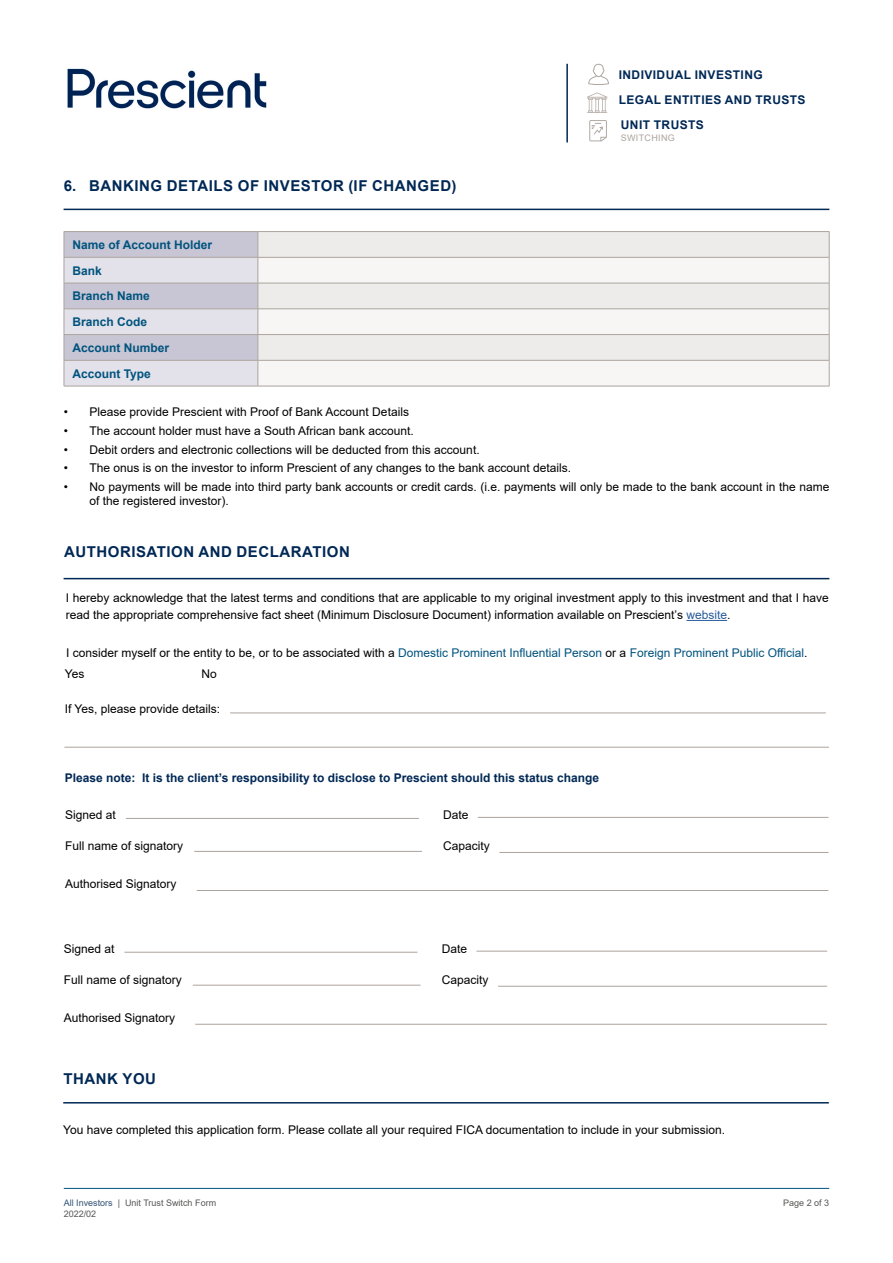
<style>
.page{position:relative;width:893px;height:1263px;background:#fff}
.page>*{position:absolute;margin:0;border:0;box-sizing:border-box;transform-origin:0 0}
.t1{font:700 15px "Arial";letter-spacing:.035em;color:#002855}
.t2{font:12px/14.4px "Arial";color:#000}
.t3{font:12px/21.6px "Arial";color:#00537e}
.t4{font:700 12px "Arial";color:#002855}
.t5{font:700 12px/25.8px "Arial";color:#00537e}
.t6{font:700 12px "Arial";letter-spacing:.035em;color:#002855}
.t7{font:9px "Arial";color:#575756}
.t8{font:9px "Arial";letter-spacing:.035em;color:#aca39c}
.s1{color:#275b9b}
.s2{color:#000}
.s3{color:#335377}
</style>
<div class="page">
<hr style="left:64px;top:1188px;width:765px;height:1px;background:#00537e">
<svg style="left:588px;top:64px;width:21px;height:21px"></svg>
<svg style="left:589px;top:120px;width:18px;height:21px"></svg>
<hr style="left:566px;top:64px;width:2px;height:78px;background:#002855">
<svg style="left:587px;top:92px;width:20px;height:21px"></svg>
<img style="left:67px;top:68px;width:200px;height:41px">
<hr style="left:64px;top:209px;width:765px;height:1px;background:#002855">
<div style="left:259px;top:232px;width:570px;height:25px;background:#eeeceb"></div>
<svg style="left:259px;top:258px;width:570px;height:128px;fill:#f7f6f5"></svg>
<hr style="left:64px;top:231px;width:194px;height:1px;background:#aca39c">
<hr style="left:258px;top:231px;width:571px;height:1px;background:#aca39c">
<hr style="left:258px;top:257px;width:571px;height:1px;background:#aca39c">
<hr style="left:258px;top:283px;width:571px;height:1px;background:#aca39c">
<hr style="left:64px;top:386px;width:194px;height:1px;background:#aca39c">
<hr style="left:258px;top:309px;width:571px;height:1px;background:#aca39c">
<hr style="left:258px;top:334px;width:571px;height:1px;background:#aca39c">
<svg style="left:64px;top:232px;width:195px;height:154px"></svg>
<hr style="left:258px;top:360px;width:571px;height:1px;background:#aca39c">
<svg style="left:829px;top:232px;width:1px;height:154px"></svg>
<hr style="left:258px;top:386px;width:571px;height:1px;background:#aca39c">
<hr style="left:686px;top:620px;width:41px;height:1px;background:#275b9b">
<hr style="left:64px;top:578px;width:765px;height:1px;background:#002855">
<hr style="left:64px;top:747px;width:765px;height:1px;background:#aca39c">
<hr style="left:63px;top:1102px;width:766px;height:1px;background:#002855">
<hr style="left:230px;top:713px;width:596px;height:1px;background:#aca39c">
<hr style="left:197px;top:890px;width:631px;height:1px;background:#aca39c">
<hr style="left:126px;top:818px;width:293px;height:1px;background:#aca39c">
<hr style="left:194px;top:851px;width:228px;height:1px;background:#aca39c">
<hr style="left:499px;top:852px;width:329px;height:1px;background:#aca39c">
<hr style="left:478px;top:817px;width:350px;height:1px;background:#aca39c">
<hr style="left:195px;top:1024px;width:632px;height:1px;background:#aca39c">
<hr style="left:124px;top:952px;width:293px;height:1px;background:#aca39c">
<hr style="left:193px;top:985px;width:228px;height:1px;background:#aca39c">
<hr style="left:498px;top:986px;width:329px;height:1px;background:#aca39c">
<hr style="left:476px;top:951px;width:351px;height:1px;background:#aca39c">
<p class="t6" style="left:619px;top:66px;width:146px">INDIVIDUAL INVESTING</p>
<p class="t6" style="left:619px;top:91px;width:188px">LEGAL ENTITIES AND TRUSTS</p>
<p class="t1" style="left:64px;top:176px;width:394px">6. BANKING DETAILS OF INVESTOR (IF CHANGED)</p>
<p class="t6" style="left:621px;top:116px;width:85px">UNIT TRUSTS</p>
<p class="t8" style="left:621px;top:132px;width:56px">SWITCHING</p>
<p class="t5" style="left:72px;top:232px;width:141px">Name of Account Holder<br>Bank<br>Branch Name<br>Branch Code<br>Account Number<br>Account Type</p>
<p class="t2" style="left:64px;top:405px;width:347px">• Please provide Prescient with Proof of Bank Account Details</p>
<p class="t2" style="left:64px;top:423px;width:351px">• The account holder must have a South African bank account.</p>
<p class="t2" style="left:64px;top:442px;width:417px">• Debit orders and electronic collections will be deducted from this account.</p>
<p class="t2" style="left:64px;top:461px;width:509px">• The onus is on the investor to inform Prescient of any changes to the bank account details.</p>
<p class="t2" style="left:89px;top:479px;width:741px;text-indent:-26px">• No payments will be made into third party bank accounts or credit cards. (i.e. payments will only be made to the bank account in the name of the registered investor).</p>
<p class="t1" style="left:64px;top:541px;width:287px">AUTHORISATION AND DECLARATION</p>
<p class="t2" style="left:66px;top:589px;width:765px;line-height:17.4px">I hereby acknowledge that the latest terms and conditions that are applicable to my original investment apply to this investment and that I have read the appropriate comprehensive fact sheet (Minimum Disclosure Document) information available on Prescient’s <span class="s1">website</span>.</p>
<p class="t3" style="left:65px;top:642px;width:744px"><span class="s2">I consider myself or the entity to be, or to be associated with a</span> Domestic Prominent Influential Person <span class="s2">or a</span> Foreign Prominent Public Official<span class="s2">.<br>Yes</span></p>
<p class="t2" style="left:201px;top:667px;width:17px">No</p>
<p class="t2" style="left:65px;top:701px;width:157px">If Yes, please provide details:</p>
<p class="t4" style="left:65px;top:769px;width:536px">Please note: It is the client’s responsibility to disclose to Prescient should this status change</p>
<p class="t2" style="left:65px;top:807px;width:52px">Signed at</p>
<p class="t2" style="left:443px;top:807px;width:27px">Date</p>
<p class="t2" style="left:65px;top:839px;width:120px">Full name of signatory</p>
<p class="t2" style="left:443px;top:839px;width:48px">Capacity</p>
<p class="t2" style="left:65px;top:877px;width:113px">Authorised Signatory</p>
<p class="t2" style="left:64px;top:941px;width:52px">Signed at</p>
<p class="t2" style="left:442px;top:941px;width:27px">Date</p>
<p class="t2" style="left:64px;top:972px;width:120px">Full name of signatory</p>
<p class="t2" style="left:442px;top:972px;width:48px">Capacity</p>
<p class="t2" style="left:64px;top:1010px;width:113px">Authorised Signatory</p>
<p class="t1" style="left:63px;top:1069px;width:94px">THANK YOU</p>
<p class="t2" style="left:63px;top:1122px;width:663px">You have completed this application form. Please collate all your required FICA documentation to include in your submission.</p>
<p class="t7" style="left:64px;top:1196px;width:154px"><span class="s3">All Investors</span> | Unit Trust Switch Form</p>
<p class="t7" style="left:783px;top:1196px;width:48px">Page 2 of 3</p>
<p class="t7" style="left:64px;top:1207px;width:34px">2022/02</p>
</div>
